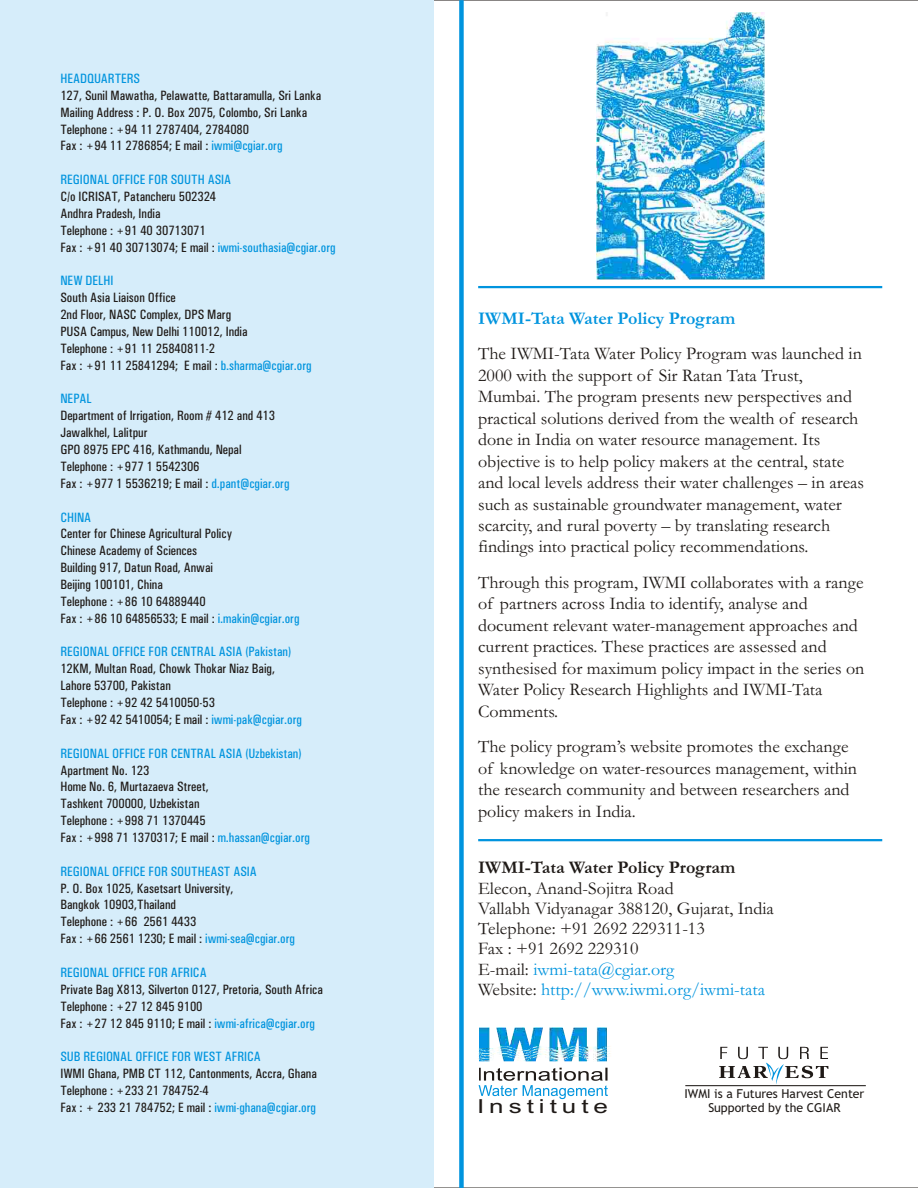
<style>
.page{position:relative;width:918px;height:1188px;background:#fff}
.page>*{position:absolute;margin:0;border:0;box-sizing:border-box;transform-origin:0 0}
.t1{font:19.35px "Arial";letter-spacing:.19em;color:#1f1a17;scale:1.35 1}
.t2{font:18px/21.5px "Garamond";color:#1f1a17}
.t3{font:700 18px "Garamond";color:#0094de}
.t4{font:700 18px "Garamond";color:#1f1a17}
.t5{font:13.5px/16.8px "Univers Condensed";color:#1f1a17}
.t6{font:700 13.5px "Univers Condensed";color:#0094de}
.t7{font:13.5px "Univers Condensed";color:#0094de}
.t8{font:12.3px "Trebuchet MS";color:#1f1a17}
.s1{color:#0094de}
</style>
<div class="page">
<div style="left:459px;top:0;width:5px;height:1188px;background:#0094de"></div>
<div style="left:0;top:0;width:434px;height:1188px;background:#d6edfa"></div>
<hr style="left:478px;top:286px;width:404px;height:2px;background:#0094de">
<hr style="left:478px;top:839px;width:404px;height:2px;background:#0094de">
<svg style="left:719px;top:1047px;width:110px;height:37px"></svg>
<hr style="left:685px;top:1085px;width:181px;height:1px;background:#1f1a17">
<svg style="left:479px;top:1068px;width:129px;height:31px"></svg>
<img style="left:479px;top:1027px;width:128px;height:18px">
<img style="left:479px;top:1045px;width:130px;height:3px">
<img style="left:478px;top:1048px;width:132px;height:14px">
<img style="left:596px;top:13px;width:168px;height:267px">
<p class="t6" style="left:60px;top:74px;width:81px">HEADQUARTERS</p>
<p class="t5" style="left:60px;top:88px;width:262px">127, Sunil Mawatha, Pelawatte, Battaramulla, Sri Lanka<br>Mailing Address : P. O. Box 2075, Colombo, Sri Lanka<br>Telephone : +94 11 2787404, 2784080</p>
<p class="t5" style="left:60px;top:139px;width:224px">Fax : +94 11 2786854; E mail : <span class="s1">iwmi@cgiar.org</span></p>
<p class="t6" style="left:60px;top:175px;width:172px">REGIONAL OFFICE FOR SOUTH ASIA</p>
<p class="t5" style="left:60px;top:189px;width:157px">C/o ICRISAT, Patancheru 502324<br>Andhra Pradesh, India<br>Telephone : +91 40 30713071</p>
<p class="t5" style="left:60px;top:240px;width:277px">Fax : +91 40 30713074; E mail : <span class="s1">iwmi-southasia@cgiar.org</span></p>
<p class="t7" style="left:60px;top:276px;width:55px">NEW DELHI</p>
<p class="t5" style="left:60px;top:290px;width:189px">South Asia Liaison Office<br>2nd Floor, NASC Complex, DPS Marg<br>PUSA Campus, New Delhi 110012, India<br>Telephone : +91 11 25840811-2</p>
<p class="t5" style="left:60px;top:358px;width:253px">Fax : +91 11 25841294; E mail : <span class="s1">b.sharma@cgiar.org</span></p>
<p class="t7" style="left:60px;top:394px;width:33px">NEPAL</p>
<p class="t5" style="left:60px;top:408px;width:216px">Department of Irrigation, Room # 412 and 413<br>Jawalkhel, Lalitpur<br>GPO 8975 EPC 416, Kathmandu, Nepal<br>Telephone : +977 1 5542306</p>
<p class="t5" style="left:60px;top:476px;width:231px">Fax : +977 1 5536219; E mail : <span class="s1">d.pant@cgiar.org</span></p>
<p class="t7" style="left:60px;top:512px;width:32px">CHINA</p>
<p class="t5" style="left:60px;top:527px;width:173px">Center for Chinese Agricultural Policy<br>Chinese Academy of Sciences<br>Building 917, Datun Road, Anwai<br>Beijing 100101, China<br>Telephone : +86 10 64889440</p>
<p class="t5" style="left:60px;top:611px;width:241px">Fax : +86 10 64856533; E mail : <span class="s1">i.makin@cgiar.org</span></p>
<p class="t6" style="left:60px;top:647px;width:232px">REGIONAL OFFICE FOR CENTRAL ASIA (Pakistan)</p>
<p class="t5" style="left:60px;top:661px;width:216px">12KM, Multan Road, Chowk Thokar Niaz Baig,<br>Lahore 53700, Pakistan<br>Telephone : +92 42 5410050-53</p>
<p class="t5" style="left:60px;top:712px;width:243px">Fax : +92 42 5410054; E mail : <span class="s1">iwmi-pak@cgiar.org</span></p>
<p class="t6" style="left:60px;top:748px;width:243px">REGIONAL OFFICE FOR CENTRAL ASIA (Uzbekistan)</p>
<p class="t5" style="left:60px;top:763px;width:150px">Apartment No. 123<br>Home No. 6, Murtazaeva Street,<br>Tashkent 700000, Uzbekistan<br>Telephone : +998 71 1370445</p>
<p class="t5" style="left:60px;top:830px;width:251px">Fax : +998 71 1370317; E mail : <span class="s1">m.hassan@cgiar.org</span></p>
<p class="t6" style="left:60px;top:866px;width:198px">REGIONAL OFFICE FOR SOUTHEAST ASIA</p>
<p class="t5" style="left:60px;top:881px;width:175px">P. O. Box 1025, Kasetsart University,<br>Bangkok 10903,Thailand<br>Telephone : +66 2561 4433</p>
<p class="t5" style="left:60px;top:931px;width:236px">Fax : +66 2561 1230; E mail : <span class="s1">iwmi-sea@cgiar.org</span></p>
<p class="t6" style="left:60px;top:968px;width:148px">REGIONAL OFFICE FOR AFRICA</p>
<p class="t5" style="left:60px;top:982px;width:264px">Private Bag X813, Silverton 0127, Pretoria, South Africa<br>Telephone : +27 12 845 9100</p>
<p class="t5" style="left:60px;top:1016px;width:256px">Fax : +27 12 845 9110; E mail : <span class="s1">iwmi-africa@cgiar.org</span></p>
<p class="t7" style="left:60px;top:1052px;width:202px">SUB REGIONAL OFFICE FOR WEST AFRICA</p>
<p class="t5" style="left:60px;top:1066px;width:258px">IWMI Ghana, PMB CT 112, Cantonments, Accra, Ghana<br>Telephone : +233 21 784752-4</p>
<p class="t5" style="left:60px;top:1100px;width:257px">Fax : + 233 21 784752; E mail : <span class="s1">iwmi-ghana@cgiar.org</span></p>
<h2 class="t3" style="left:478px;top:312px;width:259px">IWMI-Tata Water Policy Program</h2>
<p class="t2" style="left:478px;top:345px;width:387px">The IWMI-Tata Water Policy Program was launched in 2000 with the support of Sir Ratan Tata Trust, Mumbai. The program presents new perspectives and practical solutions derived from the wealth of research done in India on water resource management. Its objective is to help policy makers at the central, state and local levels address their water challenges – in areas such as sustainable groundwater management, water scarcity, and rural poverty – by translating research findings into practical policy recommendations.</p>
<p class="t2" style="left:478px;top:574px;width:388px">Through this program, IWMI collaborates with a range of partners across India to identify, analyse and document relevant water-management approaches and current practices. These practices are assessed and synthesised for maximum policy impact in the series on Water Policy Research Highlights and IWMI-Tata Comments.</p>
<h2 class="t2" style="left:478px;top:738px;width:381px">The policy program’s website promotes the exchange of knowledge on water-resources management, within the research community and between researchers and policy makers in India.</h2>
<h2 class="t4" style="left:478px;top:862px;width:259px">IWMI-Tata Water Policy Program</h2>
<h2 class="t2" style="left:478px;top:880px;width:297px;line-height:20.2px">Elecon, Anand-Sojitra Road<br>Vallabh Vidyanagar 388120, Gujarat, India<br>Telephone: +91 2692 229311-13<br>Fax : +91 2692 229310<br>E-mail: <span class="s1">iwmi-tata@cgiar.org<br></span>Website: <span class="s1">http://www.iwmi.org/iwmi-tata</span></h2>
<p class="t8" style="left:684px;top:1089px;width:182px">IWMI is a Futures Harvest Center</p>
<h1 class="t1" style="left:477px;top:1099px;width:99px">Institute</h1>
<p class="t8" style="left:708px;top:1103px;width:134px">Supported by the CGIAR</p>
</div>
